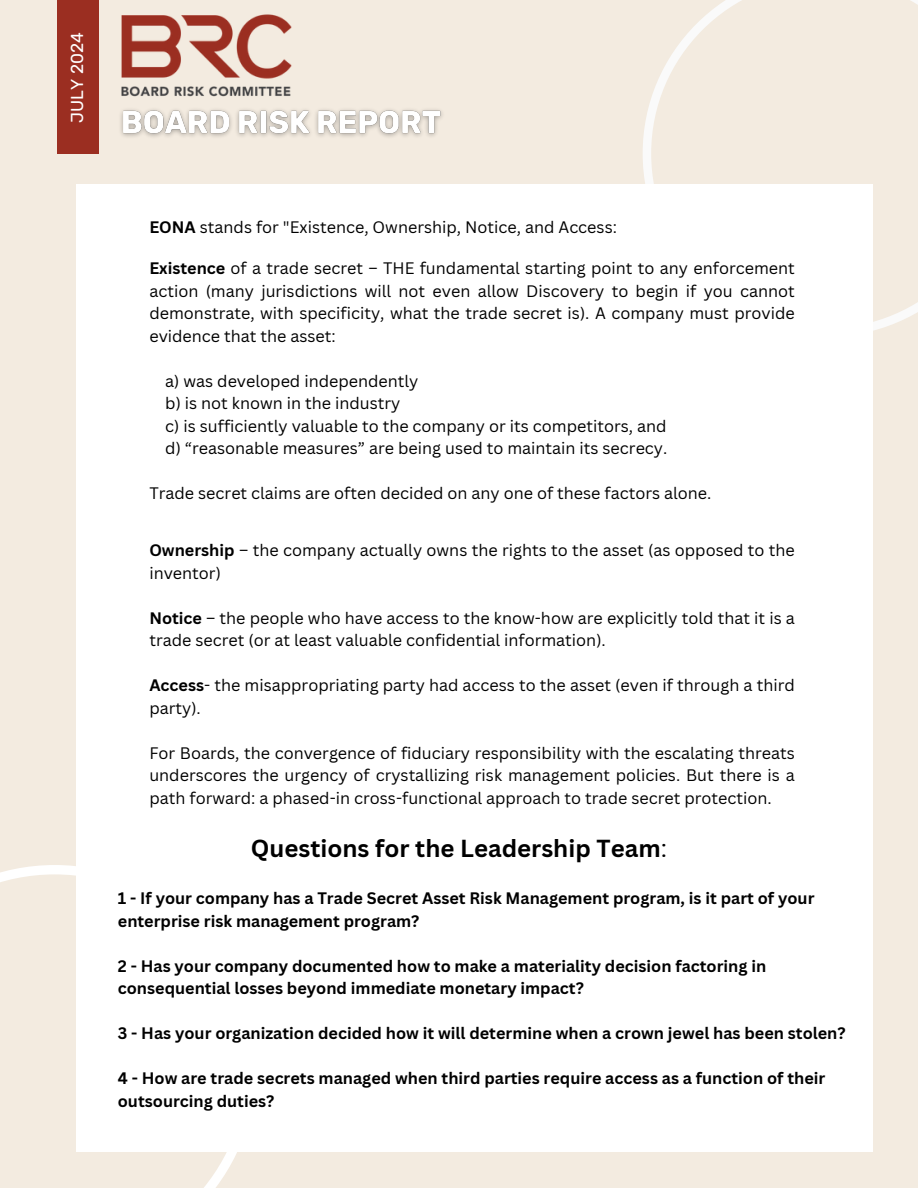
<style>
.page{position:relative;width:918px;height:1188px;background:#f3ebe0}
.page>*{position:absolute;margin:0;border:0;box-sizing:border-box;transform-origin:0 0}
.t1{font:700 24px "Canva Sans";color:#000}
.t2{font:17.25px "Rubik";color:#fff}
.t3{font:16.2px/22.5px "Canva Sans";color:#000}
.t4{font:700 16.2px/22.5px "Canva Sans";color:#000}
.s1{font-weight:700}
.s2{font-weight:400}
</style>
<div class="page">
<svg style="left:645px;top:0;width:273px;height:331px"></svg>
<svg style="left:0;top:868px;width:237px;height:320px"></svg>
<div style="left:76px;top:184px;width:797px;height:968px;background:#fff"></div>
<img style="left:121px;top:14px;width:170px;height:83px">
<div style="left:57px;top:0;width:42px;height:154px;background:#9b2e21"></div>
<img style="left:120px;top:109px;width:323px;height:28px">
<p class="t2" style="left:67px;top:123px;width:92px;rotate:-90deg">JULY 2024</p>
<p class="t3" style="left:149px;top:215px;width:469px"><span class="s1">EONA</span> stands for "Existence, Ownership, Notice, and Access:</p>
<p class="t3" style="left:149px;top:257px;width:647px;text-align:justify"><span class="s1">Existence</span> of a trade secret – THE fundamental starting point to any enforcement action (many jurisdictions will not even allow Discovery to begin if you cannot demonstrate, with specificity, what the trade secret is). A company must provide evidence that the asset:</p>
<p class="t3" style="left:165px;top:369px;width:255px">a) was developed independently</p>
<p class="t3" style="left:165px;top:392px;width:237px">b) is not known in the industry</p>
<p class="t3" style="left:165px;top:414px;width:503px">c) is sufficiently valuable to the company or its competitors, and</p>
<p class="t3" style="left:165px;top:437px;width:504px">d) “reasonable measures” are being used to maintain its secrecy.</p>
<p class="t3" style="left:149px;top:482px;width:564px">Trade secret claims are often decided on any one of these factors alone.</p>
<p class="t3" style="left:149px;top:539px;width:647px"><span class="s1">Ownership</span> – the company actually owns the rights to the asset (as opposed to the inventor)</p>
<p class="t3" style="left:149px;top:606px;width:647px"><span class="s1">Notice</span> – the people who have access to the know-how are explicitly told that it is a trade secret (or at least valuable confidential information).</p>
<p class="t3" style="left:149px;top:674px;width:647px"><span class="s1">Access</span>- the misappropriating party had access to the asset (even if through a third party).</p>
<p class="t3" style="left:149px;top:741px;width:647px;text-align:justify">For Boards, the convergence of fiduciary responsibility with the escalating threats underscores the urgency of crystallizing risk management policies. But there is a path forward: a phased-in cross-functional approach to trade secret protection.</p>
<p class="t1" style="left:251px;top:832px;width:418px">Questions for the Leadership Team<span class="s2">:</span></p>
<h2 class="t4" style="left:118px;top:887px;width:698px">1 - If your company has a Trade Secret Asset Risk Management program, is it part of your enterprise risk management program?</h2>
<p class="t4" style="left:118px;top:954px;width:650px">2 - Has your company documented how to make a materiality decision factoring in consequential losses beyond immediate monetary impact?</p>
<p class="t4" style="left:118px;top:1022px;width:729px">3 - Has your organization decided how it will determine when a crown jewel has been stolen?</p>
<p class="t4" style="left:118px;top:1067px;width:709px">4 - How are trade secrets managed when third parties require access as a function of their outsourcing duties?</p>
</div>
